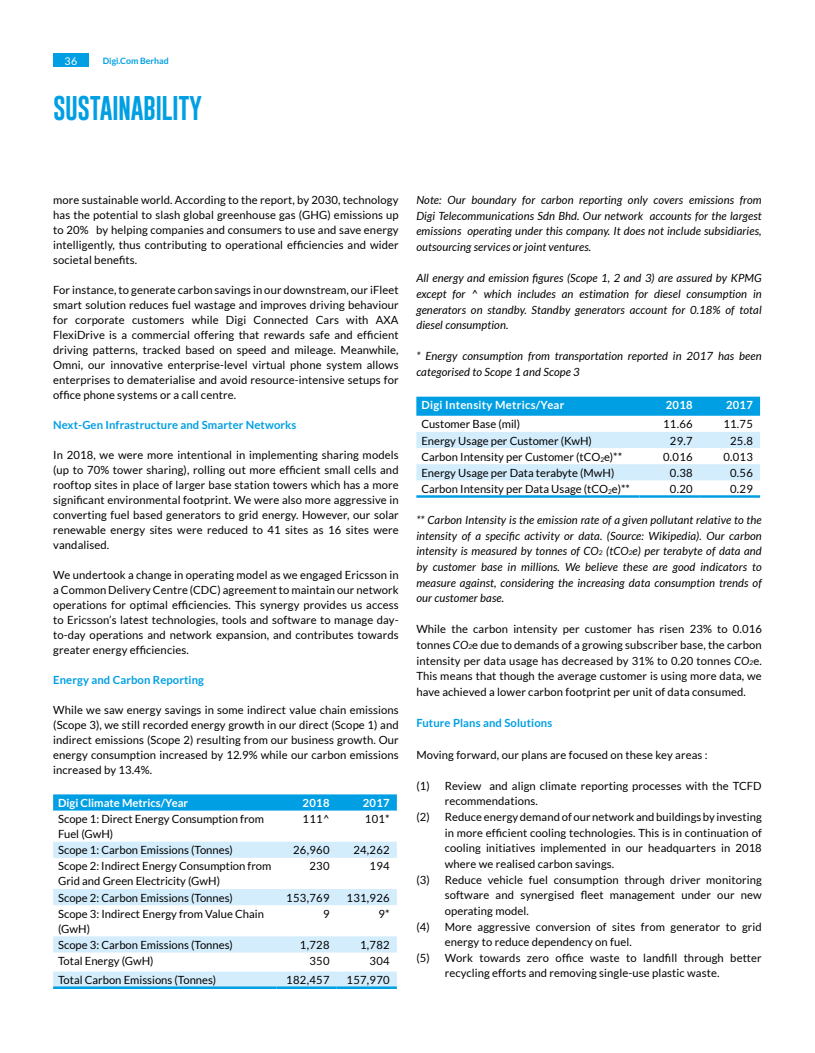
<style>
.page{position:relative;width:815px;height:1053px;background:#fff}
.page>*{position:absolute;margin:0;border:0;box-sizing:border-box;transform-origin:0 0}
.t1{font:25px "Gobold";letter-spacing:-.02em;color:#009fe3}
.t2{font:11.25px/15px "Lato";letter-spacing:.01em;color:#000;text-align:justify}
.t3{font:italic 11.25px/15.6px "Lato";letter-spacing:.01em;color:#000;text-align:justify}
.t4{font:700 11.25px "Lato";letter-spacing:.01em;color:#009fe3}
.t5{font:700 11.25px "Lato";letter-spacing:.025em;color:#fff}
.t6{font:700 11.25px "Lato";color:#fff}
.t7{font:10.62px "Lato";color:#fff}
.t8{font:700 8.75px "Lato";color:#009fe3}
.s1{font-size:6.5px}
.s2{font-style:italic}
.s3{font-style:italic;font-size:6.5px}
</style>
<div class="page">
<div style="left:53px;top:53px;width:36px;height:14px;background:#009fe3"></div>
<div style="left:53px;top:794px;width:344px;height:16px;background:#009fe3"></div>
<svg style="left:53px;top:841px;width:344px;height:145px"></svg>
<hr style="left:53px;top:986px;width:223px;height:2px;background:#009fe3">
<hr style="left:276px;top:986px;width:61px;height:2px;background:#009fe3">
<hr style="left:337px;top:986px;width:60px;height:2px;background:#009fe3">
<div style="left:416px;top:396px;width:344px;height:19px;background:#009fe3"></div>
<svg style="left:416px;top:432px;width:344px;height:48px"></svg>
<hr style="left:416px;top:495px;width:224px;height:2px;background:#009fe3">
<hr style="left:640px;top:495px;width:60px;height:2px;background:#009fe3">
<hr style="left:700px;top:495px;width:60px;height:2px;background:#009fe3">
<p class="t7" style="left:64px;top:55px;width:14px">36</p>
<p class="t8" style="left:103px;top:56px;width:67px">Digi.Com Berhad</p>
<h1 class="t1" style="left:53px;top:92px;width:150px">SUSTAINABILITY</h1>
<p class="t2" style="left:53px;top:192px;width:347px">more sustainable world. According to the report, by 2030, technology has the potential to slash global greenhouse gas (GHG) emissions up to 20% by helping companies and consumers to use and save energy intelligently, thus contributing to operational efficiencies and wider societal benefits.</p>
<p class="t2" style="left:53px;top:282px;width:347px">For instance, to generate carbon savings in our downstream, our iFleet smart solution reduces fuel wastage and improves driving behaviour for corporate customers while Digi Connected Cars with AXA FlexiDrive is a commercial offering that rewards safe and efficient driving patterns, tracked based on speed and mileage. Meanwhile, Omni, our innovative enterprise-level virtual phone system allows enterprises to dematerialise and avoid resource-intensive setups for office phone systems or a call centre.</p>
<p class="t4" style="left:53px;top:418px;width:245px">Next-Gen Infrastructure and Smarter Networks</p>
<p class="t2" style="left:53px;top:447px;width:347px">In 2018, we were more intentional in implementing sharing models (up to 70% tower sharing), rolling out more efficient small cells and rooftop sites in place of larger base station towers which has a more significant environmental footprint. We were also more aggressive in converting fuel based generators to grid energy. However, our solar renewable energy sites were reduced to 41 sites as 16 sites were vandalised.</p>
<p class="t2" style="left:53px;top:567px;width:347px">We undertook a change in operating model as we engaged Ericsson in a Common Delivery Centre (CDC) agreement to maintain our network operations for optimal efficiencies. This synergy provides us access to Ericsson’s latest technologies, tools and software to manage day&shy;to-day operations and network expansion, and contributes towards greater energy efficiencies.</p>
<p class="t4" style="left:53px;top:673px;width:152px">Energy and Carbon Reporting</p>
<p class="t2" style="left:53px;top:702px;width:347px">While we saw energy savings in some indirect value chain emissions (Scope 3), we still recorded energy growth in our direct (Scope 1) and indirect emissions (Scope 2) resulting from our business growth. Our energy consumption increased by 12.9% while our carbon emissions increased by 13.4%.</p>
<p class="t6" style="left:58px;top:796px;width:132px">Digi Climate Metrics/Year</p>
<p class="t5" style="left:303px;top:796px;width:28px">2018</p>
<p class="t5" style="left:363px;top:796px;width:28px">2017</p>
<p class="t2" style="left:58px;top:811px;width:207px">Scope 1: Direct Energy Consumption from<br>Fuel (GwH)</p>
<p class="t2" style="left:303px;top:811px;width:28px">111^</p>
<p class="t2" style="left:365px;top:811px;width:26px">101*</p>
<p class="t2" style="left:58px;top:842px;width:176px">Scope 1: Carbon Emissions (Tonnes)</p>
<p class="t2" style="left:293px;top:842px;width:38px">26,960</p>
<p class="t2" style="left:353px;top:842px;width:38px">24,262</p>
<p class="t2" style="left:58px;top:858px;width:215px">Scope 2: Indirect Energy Consumption from<br>Grid and Green Electricity (GwH)</p>
<p class="t2" style="left:309px;top:858px;width:22px">230</p>
<p class="t2" style="left:370px;top:858px;width:22px">194</p>
<p class="t2" style="left:58px;top:889px;width:176px">Scope 2: Carbon Emissions (Tonnes)</p>
<p class="t2" style="left:286px;top:889px;width:45px">153,769</p>
<p class="t2" style="left:347px;top:889px;width:45px">131,926</p>
<p class="t2" style="left:58px;top:906px;width:207px">Scope 3: Indirect Energy from Value Chain (GwH)</p>
<p class="t2" style="left:323px;top:906px;width:8px">9</p>
<p class="t2" style="left:378px;top:906px;width:13px">9*</p>
<p class="t2" style="left:58px;top:937px;width:176px">Scope 3: Carbon Emissions (Tonnes)</p>
<p class="t2" style="left:300px;top:937px;width:31px">1,728</p>
<p class="t2" style="left:360px;top:937px;width:31px">1,782</p>
<p class="t2" style="left:58px;top:953px;width:97px">Total Energy (GwH)</p>
<p class="t2" style="left:309px;top:953px;width:22px">350</p>
<p class="t2" style="left:370px;top:953px;width:22px">304</p>
<p class="t2" style="left:58px;top:972px;width:160px">Total Carbon Emissions (Tonnes)</p>
<p class="t2" style="left:286px;top:972px;width:45px">182,457</p>
<p class="t2" style="left:347px;top:972px;width:45px">157,970</p>
<p class="t3" style="left:416px;top:192px;width:347px">Note: Our boundary for carbon reporting only covers emissions from Digi Telecommunications Sdn Bhd. Our network accounts for the largest emissions operating under this company. It does not include subsidiaries, outsourcing services or joint ventures.</p>
<p class="t3" style="left:416px;top:270px;width:347px">All energy and emission figures (Scope 1, 2 and 3) are assured by KPMG except for ^ which includes an estimation for diesel consumption in generators on standby. Standby generators account for 0.18% of total diesel consumption.</p>
<p class="t3" style="left:416px;top:349px;width:347px">* Energy consumption from transportation reported in 2017 has been categorised to Scope 1 and Scope 3</p>
<p class="t5" style="left:421px;top:398px;width:145px">Digi Intensity Metrics/Year</p>
<p class="t5" style="left:666px;top:398px;width:28px">2018</p>
<p class="t5" style="left:726px;top:398px;width:28px">2017</p>
<p class="t2" style="left:421px;top:416px;width:100px">Customer Base (mil)</p>
<p class="t2" style="left:663px;top:416px;width:31px">11.66</p>
<p class="t2" style="left:723px;top:416px;width:31px">11.75</p>
<p class="t2" style="left:421px;top:433px;width:172px">Energy Usage per Customer (KwH)</p>
<p class="t2" style="left:670px;top:433px;width:24px">29.7</p>
<p class="t2" style="left:730px;top:433px;width:24px">25.8</p>
<p class="t2" style="left:421px;top:449px;width:202px">Carbon Intensity per Customer (tCO<sub>2</sub>e)**</p>
<p class="t2" style="left:663px;top:449px;width:31px">0.016</p>
<p class="t2" style="left:723px;top:449px;width:31px">0.013</p>
<p class="t2" style="left:421px;top:465px;width:195px">Energy Usage per Data terabyte (MwH)</p>
<p class="t2" style="left:670px;top:465px;width:24px">0.38</p>
<p class="t2" style="left:730px;top:465px;width:24px">0.56</p>
<p class="t2" style="left:421px;top:481px;width:210px">Carbon Intensity per Data Usage (tCO<sub>2</sub>e)**</p>
<p class="t2" style="left:670px;top:481px;width:24px">0.20</p>
<p class="t2" style="left:730px;top:481px;width:24px">0.29</p>
<p class="t3" style="left:416px;top:512px;width:347px">** Carbon Intensity is the emission rate of a given pollutant relative to the intensity of a specific activity or data. (Source: Wikipedia). Our carbon intensity is measured by tonnes of CO<span class="s1">2</span> (tCO<span class="s1">2</span>e) per terabyte of data and by customer base in millions. We believe these are good indicators to measure against, considering the increasing data consumption trends of our customer base.</p>
<p class="t2" style="left:416px;top:621px;width:347px;line-height:15.6px">While the carbon intensity per customer has risen 23% to 0.016 tonnes <span class="s2">CO</span><span class="s3">2</span>e due to demands of a growing subscriber base, the carbon intensity per data usage has decreased by 31% to 0.20 tonnes <span class="s2">CO</span><span class="s3">2</span>e.<br>This means that though the average customer is using more data, we have achieved a lower carbon footprint per unit of data consumed.</p>
<p class="t4" style="left:416px;top:716px;width:137px">Future Plans and Solutions</p>
<p class="t2" style="left:416px;top:746px;width:293px">Moving forward, our plans are focused on these key areas :</p>
<p class="t2" style="left:416px;top:778px;width:347px">(1) Review and align climate reporting processes with the TCFD</p>
<p class="t2" style="left:445px;top:793px;width:95px">recommendations.</p>
<p class="t2" style="left:416px;top:809px;width:347px">(2) Reduce energy demand of our network and buildings by investing</p>
<p class="t2" style="left:445px;top:825px;width:319px">in more efficient cooling technologies. This is in continuation of</p>
<p class="t2" style="left:445px;top:840px;width:319px">cooling initiatives implemented in our headquarters in 2018</p>
<p class="t2" style="left:445px;top:856px;width:171px">where we realised carbon savings.</p>
<p class="t2" style="left:416px;top:871px;width:347px">(3) Reduce vehicle fuel consumption through driver monitoring</p>
<p class="t2" style="left:445px;top:887px;width:319px">software and synergised fleet management under our new</p>
<p class="t2" style="left:445px;top:903px;width:86px">operating model.</p>
<p class="t2" style="left:416px;top:918px;width:347px">(4) More aggressive conversion of sites from generator to grid</p>
<p class="t2" style="left:445px;top:934px;width:189px">energy to reduce dependency on fuel.</p>
<p class="t2" style="left:416px;top:950px;width:347px">(5) Work towards zero office waste to landfill through better</p>
<p class="t2" style="left:445px;top:965px;width:276px">recycling efforts and removing single-use plastic waste.</p>
</div>
